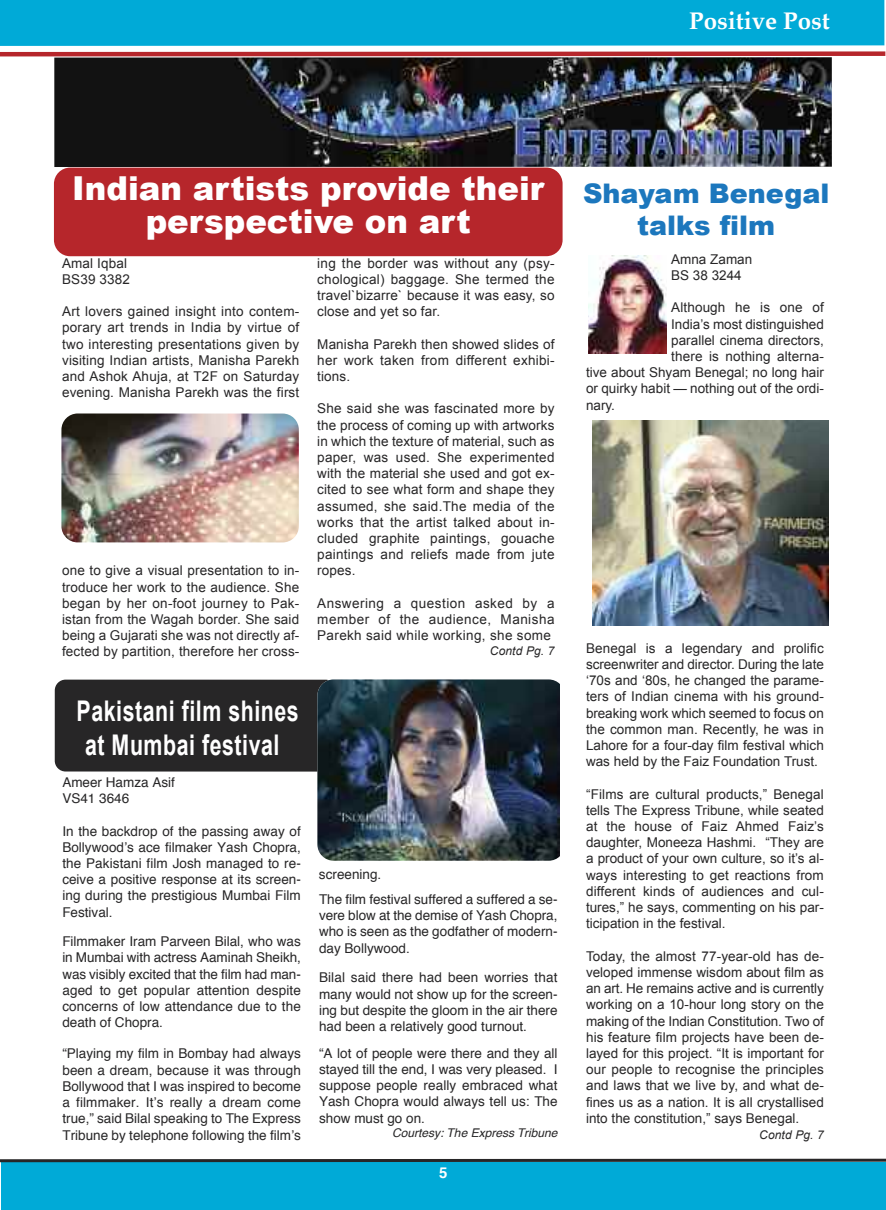
<style>
.page{position:relative;width:886px;height:1210px;background:#fff}
.page>*{position:absolute;margin:0;border:0;box-sizing:border-box;transform-origin:0 0}
.t1{font:900 33px/33px "Arial";color:#fff;text-align:center}
.t2{font:700 28.5px/34.5px "Arial";letter-spacing:.025em;color:#fff;scale:.75 1}
.t3{font:900 27px/32.4px "Arial";color:#1c77bd;text-align:center}
.t4{font:700 24px "Palatino";color:#fff}
.t5{font:700 15px "Helvetica";color:#fff}
.t6{font:13.5px/16.2px "Arial";letter-spacing:.01em;color:#272627;text-align:justify}
.t7{font:13.5px/16.2px "Helvetica";color:#272627;text-align:justify}
.t8{font:italic 12px "Helvetica";color:#272627}
.t9{font:italic 12px "Arial";letter-spacing:.01em;color:#272627}
</style>
<div class="page">
<div style="left:1px;top:1162px;width:885px;height:48px;background:#00aad7"></div>
<img style="left:53px;top:106px;width:510px;height:603px">
<svg style="left:0;top:0;width:886px;height:59px;background:#2fa9cd"></svg>
<svg style="left:0;top:1158px;width:886px;height:5px"></svg>
<img style="left:55px;top:58px;width:776px;height:109px">
<img style="left:61px;top:413px;width:238px;height:129px;border-radius:16px">
<div style="left:55px;top:679px;width:281px;height:92px;background:#272627;border-radius:11px"></div>
<img style="left:317px;top:679px;width:243px;height:181px">
<div style="left:54px;top:168px;width:508px;height:88px;background:#b6262b;border-radius:16px"></div>
<img style="left:592px;top:421px;width:236px;height:204px">
<img style="left:588px;top:255px;width:78px;height:99px">
<h3 class="t4" style="left:689px;top:9px;width:142px">Positive Post</h3>
<h1 class="t1" style="left:72px;top:171px;width:473px">Indian artists provide their perspective on art</h1>
<p class="t6" style="left:62px;top:255px;width:69px">Amal Iqbal<br>BS39 3382</p>
<p class="t6" style="left:62px;top:303px;width:239px">Art lovers gained insight into contem&shy;porary art trends in India by virtue of two interesting presentations given by visiting Indian artists, Manisha Parekh and Ashok Ahuja, at T2F on Saturday evening. Manisha Parekh was the first</p>
<p class="t6" style="left:62px;top:562px;width:239px">one to give a visual presentation to in&shy;troduce her work to the audience. She began by her on-foot journey to Pak&shy;istan from the Wagah border. She said being a Gujarati she was not directly af&shy;fected by partition, therefore her cross-</p>
<h2 class="t2" style="left:77px;top:693px;width:298px">Pakistani film shines at Mumbai festival</h2>
<p class="t7" style="left:62px;top:775px;width:114px">Ameer Hamza Asif<br>VS41 3646</p>
<p class="t7" style="left:62px;top:823px;width:240px">In the backdrop of the passing away of Bollywood’s ace filmaker Yash Chopra, the Pakistani film Josh managed to re&shy;ceive a positive response at its screen&shy;ing during the prestigious Mumbai Film Festival.</p>
<p class="t7" style="left:62px;top:934px;width:240px">Filmmaker Iram Parveen Bilal, who was in Mumbai with actress Aaminah Sheikh, was visibly excited that the film had man&shy;aged to get popular attention despite concerns of low attendance due to the death of Chopra.</p>
<p class="t7" style="left:62px;top:1046px;width:240px">“Playing my film in Bombay had always been a dream, because it was through Bollywood that I was inspired to become a filmmaker. It’s really a dream come true,” said Bilal speaking to The Express Tribune by telephone following the film’s</p>
<p class="t6" style="left:317px;top:255px;width:239px">ing the border was without any (psy&shy;chological) baggage. She termed the travel`bizarre` because it was easy, so close and yet so far.</p>
<p class="t6" style="left:317px;top:336px;width:239px">Manisha Parekh then showed slides of her work taken from different exhibi&shy;tions.</p>
<p class="t6" style="left:317px;top:400px;width:239px">She said she was fascinated more by the process of coming up with artworks in which the texture of material, such as paper, was used. She experimented with the material she used and got ex&shy;cited to see what form and shape they assumed, she said.The media of the works that the artist talked about in&shy;cluded graphite paintings, gouache paintings and reliefs made from jute ropes.</p>
<p class="t6" style="left:317px;top:595px;width:239px">Answering a question asked by a member of the audience, Manisha Parekh said while working, she some</p>
<p class="t9" style="left:490px;top:644px;width:66px">Contd Pg. 7</p>
<p class="t7" style="left:319px;top:862px;width:240px;line-height:25.3px">screening.<br>The film festival suffered a suffered a se-</p>
<p class="t7" style="left:319px;top:908px;width:240px">vere blow at the demise of Yash Chopra, who is seen as the godfather of modern&shy;day Bollywood.</p>
<p class="t7" style="left:319px;top:970px;width:240px">Bilal said there had been worries that many would not show up for the screen&shy;ing but despite the gloom in the air there had been a relatively good turnout.</p>
<p class="t7" style="left:319px;top:1046px;width:240px">“A lot of people were there and they all stayed till the end, I was very pleased. I suppose people really embraced what Yash Chopra would always tell us: The show must go on.</p>
<p class="t8" style="left:392px;top:1128px;width:167px">Courtesy: The Express Tribune</p>
<p class="t5" style="left:439px;top:1166px;width:10px">5</p>
<h3 class="t3" style="left:583px;top:176px;width:248px">Shayam Benegal talks film</h3>
<p class="t6" style="left:671px;top:251px;width:83px">Amna Zaman<br>BS 38 3244</p>
<p class="t6" style="left:671px;top:300px;width:154px">Although he is one of</p>
<p class="t6" style="left:671px;top:316px;width:154px">India’s most distinguished</p>
<p class="t6" style="left:671px;top:332px;width:154px">parallel cinema directors,</p>
<p class="t6" style="left:671px;top:348px;width:154px">there is nothing alterna-</p>
<p class="t6" style="left:586px;top:364px;width:239px">tive about Shyam Benegal; no long hair</p>
<p class="t6" style="left:586px;top:381px;width:239px">or quirky habit — nothing out of the ordi-</p>
<p class="t6" style="left:586px;top:397px;width:31px">nary.</p>
<p class="t6" style="left:586px;top:640px;width:239px">Benegal is a legendary and prolific screenwriter and director. During the late ‘70s and ‘80s, he changed the parame&shy;ters of Indian cinema with his ground&shy;breaking work which seemed to focus on the common man. Recently, he was in Lahore for a four-day film festival which was held by the Faiz Foundation Trust.</p>
<p class="t6" style="left:586px;top:786px;width:239px">“Films are cultural products,” Benegal tells The Express Tribune, while seated at the house of Faiz Ahmed Faiz’s daughter, Moneeza Hashmi. “They are a product of your own culture, so it’s al&shy;ways interesting to get reactions from different kinds of audiences and cul&shy;tures,” he says, commenting on his par&shy;ticipation in the festival.</p>
<p class="t6" style="left:586px;top:948px;width:239px">Today, the almost 77-year-old has de&shy;veloped immense wisdom about film as an art. He remains active and is currently working on a 10-hour long story on the making of the Indian Constitution. Two of his feature film projects have been de&shy;layed for this project. “It is important for our people to recognise the principles and laws that we live by, and what de&shy;fines us as a nation. It is all crystallised into the constitution,” says Benegal.</p>
<p class="t9" style="left:759px;top:1128px;width:66px">Contd Pg. 7</p>
</div>
